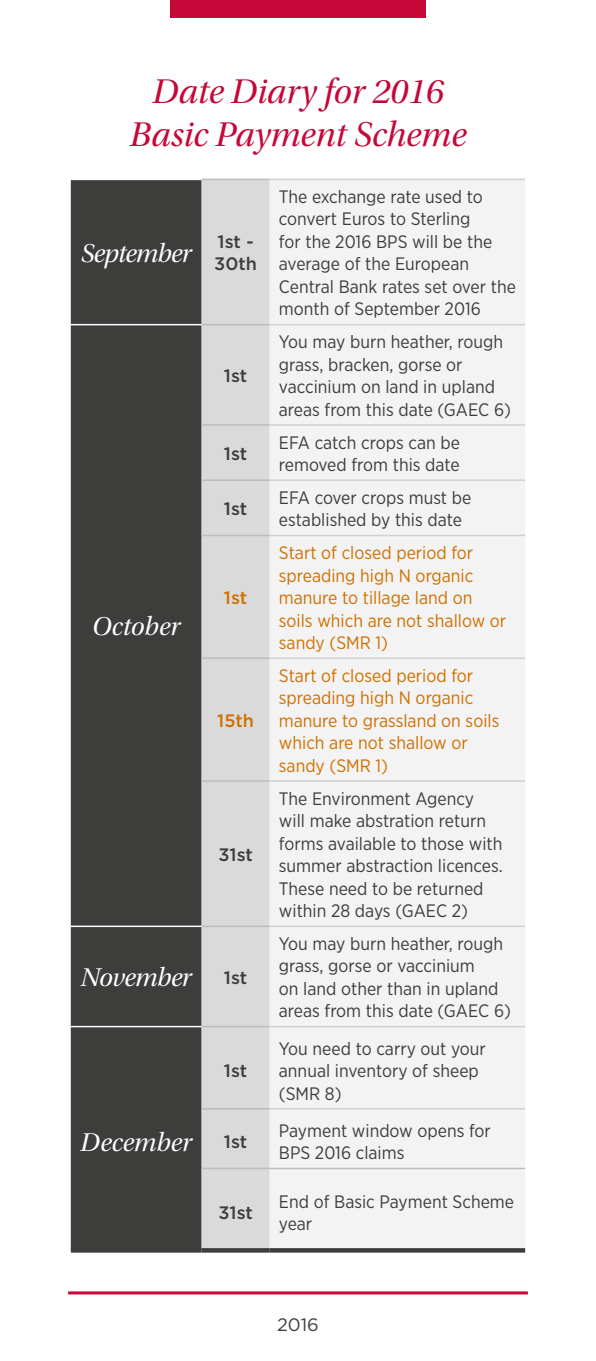
<style>
.page{position:relative;width:596px;height:1361px;background:#fff}
.page>*{position:absolute;margin:0;border:0;box-sizing:border-box;transform-origin:0 0}
.t1{font:36px/43.2px "Utopia Std Subh It";color:#c60737;text-align:center}
.t2{font:27px "Utopia Std Subh It";letter-spacing:-.01em;color:#fff}
.t3{font:27px "Utopia Std Subh It";letter-spacing:-.03em;color:#fff}
.t4{font:18px/22.5px "Gotham Narrow";color:#3d3d3c}
.t5{font:18px/22.5px "Gotham Narrow";color:#d07000}
.t6{font:500 18px/22.5px "Gotham";letter-spacing:-.01em;color:#3d3d3c}
.t7{font:500 18px "Gotham";color:#d07000}
.t8{font:18px "Gotham";color:#3d3d3c}
.s1{font-family:"Gotham";font-weight:500;font-size:18px;color:#3d3d3c}
</style>
<div class="page">
<div style="left:170px;top:0;width:255px;height:17px;background:#c60737"></div>
<hr style="left:68px;top:1291px;width:459px;height:3px;background:#c60737">
<div style="left:71px;top:180px;width:130px;height:1068px;background:#3d3d3c"></div>
<svg style="left:201px;top:180px;width:68px;height:1068px;background:#ccc"></svg>
<div style="left:269px;top:180px;width:256px;height:1068px;background:#f3f3f3"></div>
<hr style="left:201px;top:179px;width:68px;height:1px;background:#bdbdbc">
<hr style="left:201px;top:324px;width:68px;height:1px;background:#bdbdbc">
<hr style="left:201px;top:424px;width:68px;height:2px;background:#bdbdbc">
<hr style="left:201px;top:479px;width:68px;height:2px;background:#bdbdbc">
<hr style="left:201px;top:535px;width:68px;height:1px;background:#bdbdbc">
<hr style="left:201px;top:657px;width:68px;height:2px;background:#bdbdbc">
<hr style="left:201px;top:780px;width:68px;height:2px;background:#bdbdbc">
<hr style="left:201px;top:925px;width:68px;height:2px;background:#bdbdbc">
<hr style="left:201px;top:1026px;width:68px;height:1px;background:#bdbdbc">
<hr style="left:201px;top:1108px;width:68px;height:1px;background:#bdbdbc">
<hr style="left:269px;top:179px;width:256px;height:1px;background:#d1d1d1">
<hr style="left:269px;top:324px;width:256px;height:1px;background:#d1d1d1">
<hr style="left:269px;top:424px;width:256px;height:2px;background:#d1d1d1">
<hr style="left:269px;top:479px;width:256px;height:2px;background:#d1d1d1">
<hr style="left:269px;top:535px;width:256px;height:1px;background:#d1d1d1">
<hr style="left:269px;top:657px;width:256px;height:2px;background:#d1d1d1">
<hr style="left:269px;top:780px;width:256px;height:2px;background:#d1d1d1">
<hr style="left:269px;top:925px;width:256px;height:2px;background:#d1d1d1">
<hr style="left:269px;top:1026px;width:256px;height:1px;background:#d1d1d1">
<hr style="left:269px;top:1108px;width:256px;height:1px;background:#d1d1d1">
<hr style="left:71px;top:324px;width:130px;height:1px;background:#fff">
<hr style="left:71px;top:925px;width:130px;height:2px;background:#fff">
<hr style="left:71px;top:1026px;width:130px;height:1px;background:#fff">
<hr style="left:201px;top:1167px;width:68px;height:2px;background:#bdbdbc">
<hr style="left:269px;top:1167px;width:256px;height:2px;background:#bdbdbc">
<svg style="left:201px;top:1248px;width:68px;height:4px"></svg>
<svg style="left:269px;top:1248px;width:256px;height:4px"></svg>
<hr style="left:71px;top:1248px;width:130px;height:4px;background:#3d3d3c">
<h1 class="t1" style="left:129px;top:70px;width:338px">Date Diary for 2016<br>Basic Payment Scheme</h1>
<h2 class="t3" style="left:81px;top:239px;width:112px">September</h2>
<p class="t6" style="left:214px;top:230px;width:44px">1st -<br>30th</p>
<p class="t6" style="left:224px;top:364px;width:25px">1st</p>
<p class="t4" style="left:279px;top:185px;width:238px">The exchange rate used to convert Euros to Sterling<br>for the 2016 BPS will be the average of the European<br>Central Bank rates set over the month of September 2016</p>
<p class="t4" style="left:279px;top:330px;width:233px">You may burn heather, rough grass, bracken, gorse or vaccinium on land in upland areas from this date (GAEC 6)</p>
<h2 class="t2" style="left:92px;top:612px;width:90px">October</h2>
<p class="t6" style="left:224px;top:442px;width:25px">1st</p>
<p class="t4" style="left:279px;top:430px;width:182px">EFA catch crops can be removed from this date</p>
<p class="t6" style="left:224px;top:497px;width:25px">1st</p>
<p class="t4" style="left:279px;top:486px;width:194px">EFA cover crops must be established by this date</p>
<p class="t7" style="left:224px;top:586px;width:25px">1st</p>
<p class="t7" style="left:217px;top:708px;width:38px">15th</p>
<p class="t6" style="left:218px;top:843px;width:36px">31st</p>
<p class="t5" style="left:279px;top:541px;width:229px">Start of closed period for spreading high N organic manure to tillage land on soils which are not shallow or sandy (SMR 1)</p>
<p class="t5" style="left:279px;top:664px;width:222px">Start of closed period for spreading high N organic manure to grassland on soils which are not shallow or sandy (SMR 1)</p>
<p class="t4" style="left:279px;top:786px;width:225px">The Environment Agency will make abstration return forms available to those with summer abstraction licences.<br>These need to be returned within 28 days (GAEC 2)</p>
<h2 class="t2" style="left:81px;top:963px;width:168px">November <span class="s1">1st</span></h2>
<p class="t6" style="left:224px;top:1059px;width:25px">1st</p>
<p class="t4" style="left:279px;top:932px;width:233px">You may burn heather, rough grass, gorse or vaccinium<br>on land other than in upland areas from this date (GAEC 6)</p>
<p class="t4" style="left:279px;top:1036px;width:208px">You need to carry out your annual inventory of sheep (SMR 8)</p>
<h2 class="t2" style="left:80px;top:1127px;width:113px">December</h2>
<p class="t6" style="left:224px;top:1130px;width:25px">1st</p>
<p class="t4" style="left:279px;top:1119px;width:213px">Payment window opens for<br>BPS 2016 claims</p>
<p class="t6" style="left:218px;top:1201px;width:36px">31st</p>
<p class="t4" style="left:279px;top:1189px;width:236px">End of Basic Payment Scheme year</p>
<p class="t8" style="left:277px;top:1313px;width:43px">2016</p>
</div>
